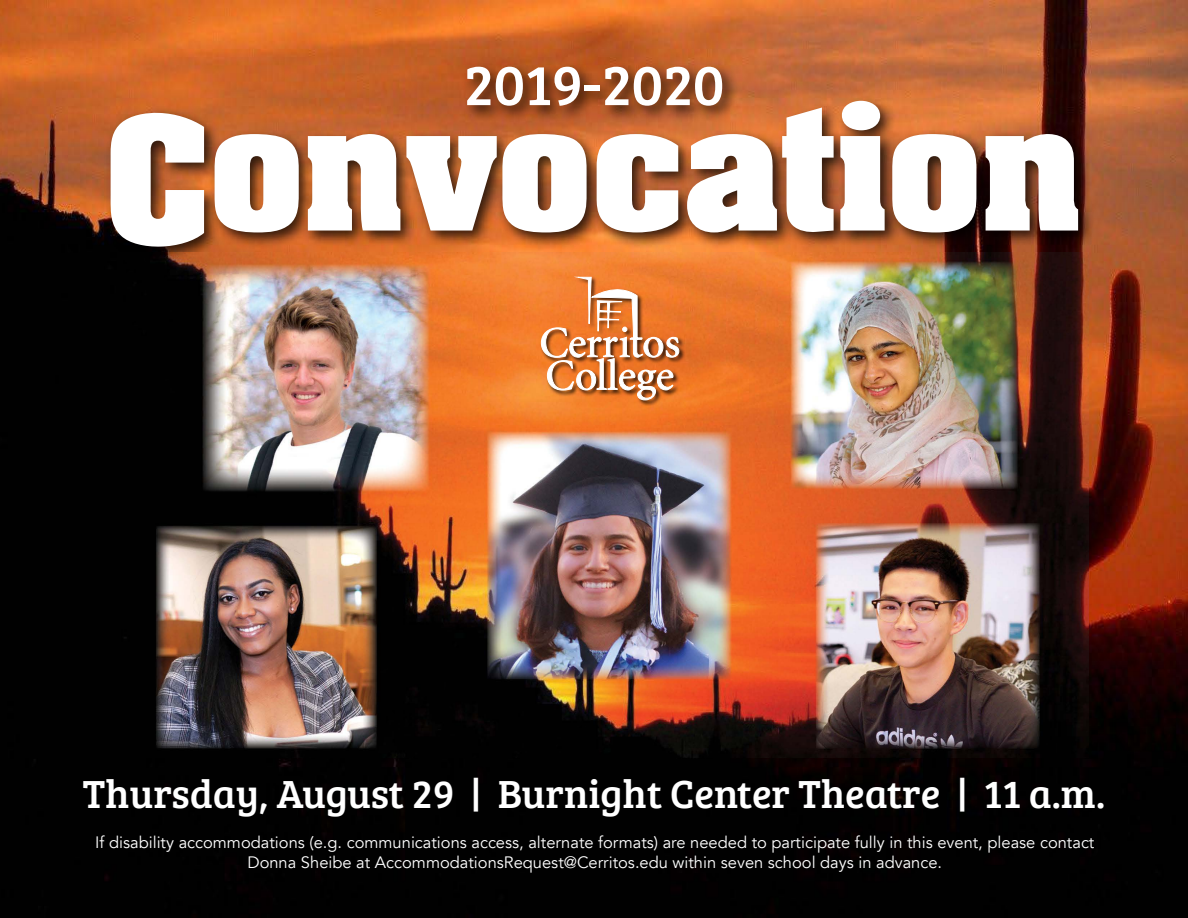
<style>
.page{position:relative;width:1188px;height:918px;background:#fff}
.page>*{position:absolute;margin:0;border:0;box-sizing:border-box;transform-origin:0 0}
.t1{font:700 150px "Aachen";color:#fff}
.t2{font:58.5px "Bree Serif";color:#fff}
.t3{font:40.5px "Bree Serif";color:#fff}
.t4{font:16.5px/19.8px "Avenir";color:#fff;text-align:center}
</style>
<div class="page">
<img style="left:0;top:0;width:1188px;height:918px">
<div style="left:105px;top:96px;width:990px;height:168px;background:#000;opacity:.75"></div>
<div style="left:462px;top:62px;width:277px;height:60px;background:#000;opacity:.75"></div>
<img style="left:121px;top:252px;width:967px;height:505px">
<div style="left:540px;top:276px;width:145px;height:130px;background:#000;opacity:.75"></div>
<svg style="left:541px;top:277px;width:138px;height:123px"></svg>
<p class="t2" style="left:464px;top:42px;width:262px">2019-2020</p>
<p class="t1" style="left:105px;top:59px;width:979px">CONVOCATION</p>
<p class="t3" style="left:83px;top:765px;width:1024px">Thursday, August 29 | Burnight Center Theatre | 11 a.m.</p>
<p class="t4" style="left:95px;top:833px;width:1001px">If disability accommodations (e.g. communications access, alternate formats) are needed to participate fully in this event, please contact<br>Donna Sheibe at AccommodationsRequest@Cerritos.edu within seven school days in advance.</p>
</div>
